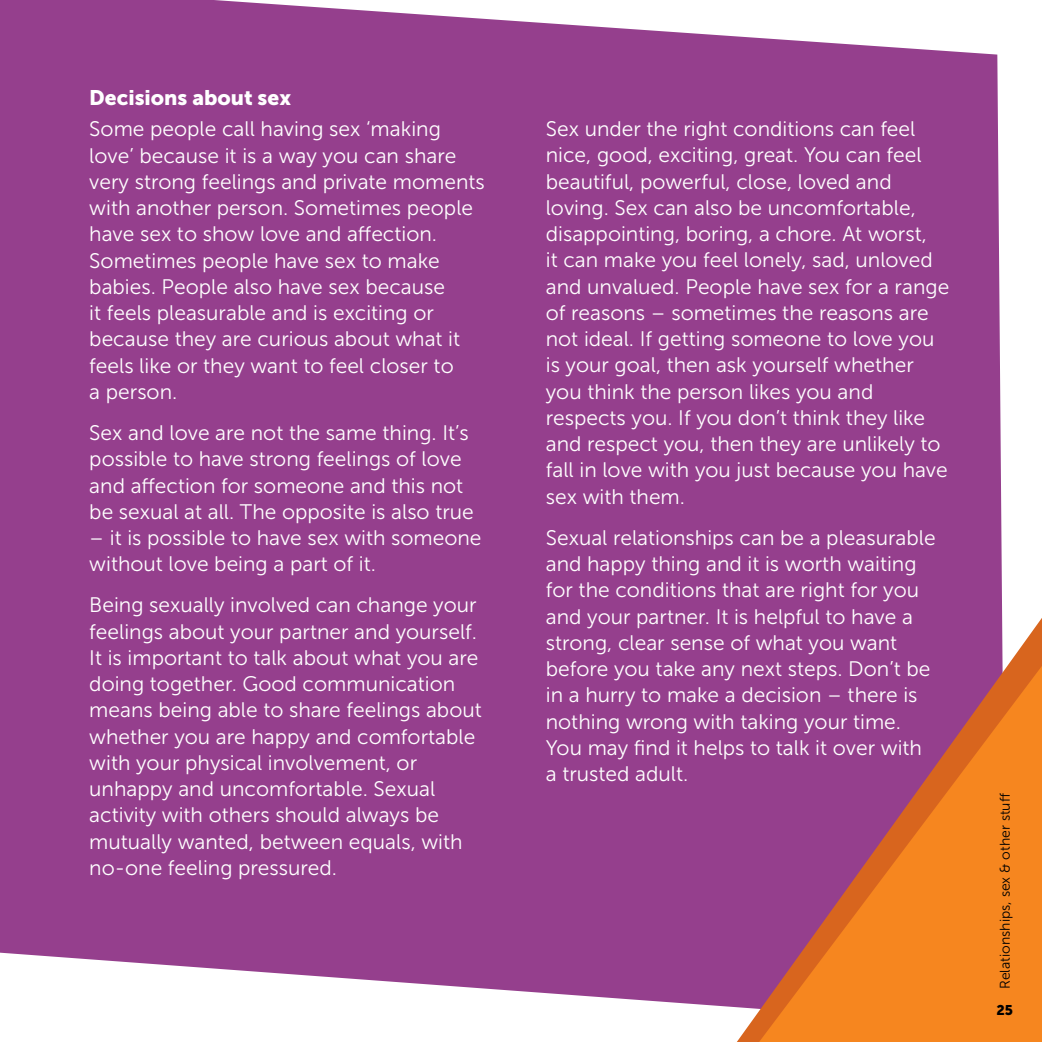
<style>
.page{position:relative;width:1042px;height:1042px;background:#fff}
.page>*{position:absolute;margin:0;border:0;box-sizing:border-box;transform-origin:0 0}
.t1{font:21px/26.2px "Museo Sans 300";color:#fff}
.t2{font:21px "Museo Sans 900";color:#fff}
.t3{font:14px "Museo Sans 300";color:#000}
.t4{font:14px "Museo Sans 900";color:#000}
</style>
<div class="page">
<div style="left:0;top:0;width:1003px;height:1008px;background:#953f8d"></div>
<svg style="left:737px;top:618px;width:305px;height:424px;background:#9f4d8f"></svg>
<svg style="left:759px;top:666px;width:283px;height:376px;background:#cb664b"></svg>
<p class="t2" style="left:89px;top:86px;width:203px">Decisions about sex</p>
<p class="t1" style="left:89px;top:116px;width:397px">Some people call having sex ‘making love’ because it is a way you can share very strong feelings and private moments with another person. Sometimes people have sex to show love and affection.<br>Sometimes people have sex to make babies. People also have sex because<br>it feels pleasurable and is exciting or because they are curious about what it feels like or they want to feel closer to<br>a person.</p>
<p class="t1" style="left:89px;top:420px;width:386px">Sex and love are not the same thing. It’s possible to have strong feelings of love and affection for someone and this not be sexual at all. The opposite is also true</p>
<p class="t1" style="left:89px;top:525px;width:394px">– it is possible to have sex with someone without love being a part of it.</p>
<p class="t1" style="left:89px;top:592px;width:394px">Being sexually involved can change your feelings about your partner and yourself.<br>It is important to talk about what you are doing together. Good communication means being able to share feelings about whether you are happy and comfortable with your physical involvement, or unhappy and uncomfortable. Sexual activity with others should always be mutually wanted, between equals, with no-one feeling pressured.</p>
<p class="t1" style="left:546px;top:116px;width:405px">Sex under the right conditions can feel nice, good, exciting, great. You can feel beautiful, powerful, close, loved and loving. Sex can also be uncomfortable, disappointing, boring, a chore. At worst,<br>it can make you feel lonely, sad, unloved and unvalued. People have sex for a range of reasons – sometimes the reasons are not ideal. If getting someone to love you is your goal, then ask yourself whether you think the person likes you and respects you. If you don’t think they like and respect you, then they are unlikely to fall in love with you just because you have sex with them.</p>
<p class="t1" style="left:546px;top:524px;width:391px">Sexual relationships can be a pleasurable and happy thing and it is worth waiting for the conditions that are right for you and your partner. It is helpful to have a strong, clear sense of what you want before you take any next steps. Don’t be in a hurry to make a decision – there is nothing wrong with taking your time.<br>You may find it helps to talk it over with a trusted adult.</p>
<p class="t3" style="left:997px;top:989px;width:197px;rotate:-90deg">Relationships, sex &amp; other stuff</p>
<p class="t4" style="left:996px;top:1002px;width:18px">25</p>
</div>
